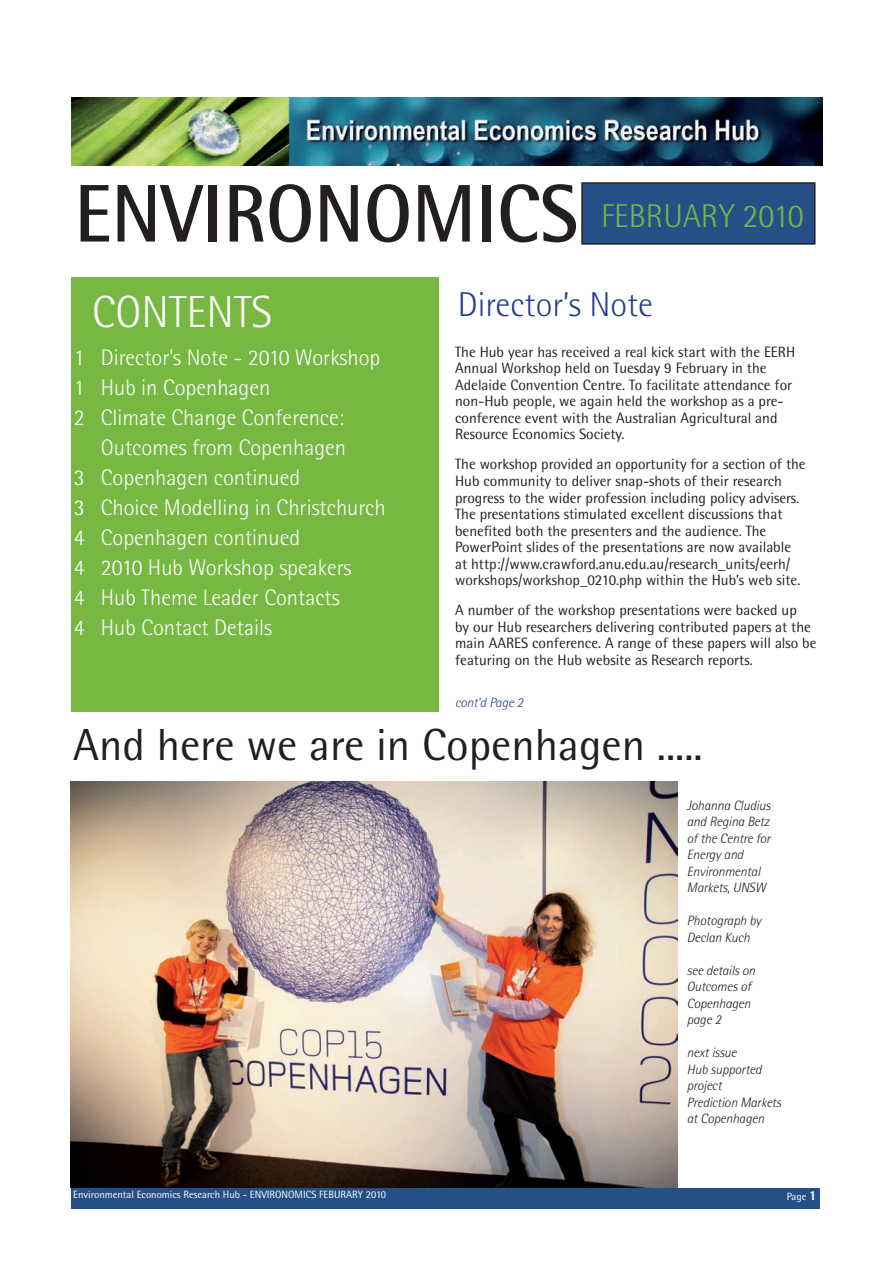
<style>
.page{position:relative;width:893px;height:1263px;background:#fff}
.page>*{position:absolute;margin:0;border:0;box-sizing:border-box;transform-origin:0 0}
.t1{font:700 81.9px "Rotis Semi Sans";color:#231f20;scale:.93 1}
.t2{font:45px "Rotis Semi Sans";color:#231f20}
.t3{font:300 45px "Rotis Semi Sans";color:#fff}
.t4{font:300 34.5px "Rotis Semi Sans";color:#253f8e}
.t5{font:300 33px "Rotis Semi Sans";color:#76b842}
.t6{font:300 22.5px "Rotis Semi Sans";color:#fff}
.t7{font:15px/16.5px "Rotis Semi Sans";color:#231f20}
.t8{font:italic 300 13.5px/16.5px "Rotis Semi Sans";letter-spacing:-.01em;color:#231f20}
.t9{font:italic 300 13.5px "Rotis Semi Sans";letter-spacing:-.01em;color:#253f8e}
.t10{font:10.5px "Rotis Semi Sans";color:#fff}
.s1{font-weight:800;font-size:13.5px}
</style>
<div class="page">
<div style="left:71px;top:1188px;width:748px;height:20px;background:#254f86"></div>
<div style="left:71px;top:277px;width:368px;height:435px;background:#76b842"></div>
<div style="left:582px;top:183px;width:233px;height:61px;background:#254f86"></div>
<div style="left:581px;top:182px;width:234px;height:63px;border:2px solid #231f20"></div>
<img style="left:70px;top:782px;width:607px;height:405px">
<img style="left:71px;top:97px;width:751px;height:69px">
<h1 class="t1" style="left:75px;top:163px;width:543px">ENVIRONOMICS</h1>
<h3 class="t5" style="left:601px;top:197px;width:204px">FEBRUARY 2010</h3>
<h2 class="t3" style="left:92px;top:286px;width:182px">CONTENTS</h2>
<h3 class="t6" style="left:74px;top:344px;width:308px">1 Director’s Note - 2010 Workshop</h3>
<h3 class="t6" style="left:74px;top:374px;width:198px">1 Hub in Copenhagen</h3>
<h3 class="t6" style="left:74px;top:404px;width:272px">2 Climate Change Conference:</h3>
<h3 class="t6" style="left:101px;top:434px;width:247px">Outcomes from Copenhagen</h3>
<h3 class="t6" style="left:74px;top:464px;width:228px">3 Copenhagen continued</h3>
<h3 class="t6" style="left:74px;top:494px;width:313px">3 Choice Modelling in Christchurch</h3>
<h3 class="t6" style="left:74px;top:524px;width:228px">4 Copenhagen continued</h3>
<h3 class="t6" style="left:74px;top:554px;width:279px">4 2010 Hub Workshop speakers</h3>
<h3 class="t6" style="left:74px;top:584px;width:267px">4 Hub Theme Leader Contacts</h3>
<h3 class="t6" style="left:74px;top:614px;width:200px">4 Hub Contact Details</h3>
<h3 class="t4" style="left:458px;top:285px;width:197px">Director’s Note</h3>
<p class="t7" style="left:455px;top:343px;width:342px">The Hub year has received a real kick start with the EERH Annual Workshop held on Tuesday 9 February in the Adelaide Convention Centre. To facilitate attendance for non-Hub people, we again held the workshop as a pre&shy;conference event with the Australian Agricultural and Resource Economics Society.</p>
<p class="t7" style="left:455px;top:456px;width:352px">The workshop provided an opportunity for a section of the Hub community to deliver snap-shots of their research progress to the wider profession including policy advisers.<br>The presentations stimulated excellent discussions that benefited both the presenters and the audience. The PowerPoint slides of the presentations are now available at http://www.crawford.anu.edu.au/research_units/eerh/ workshops/workshop_0210.php within the Hub’s web site.</p>
<p class="t7" style="left:455px;top:601px;width:363px">A number of the workshop presentations were backed up<br>by our Hub researchers delivering contributed papers at the main AARES conference. A range of these papers will also be featuring on the Hub website as Research reports.</p>
<p class="t9" style="left:455px;top:694px;width:70px">cont’d Page 2</p>
<h2 class="t2" style="left:73px;top:718px;width:631px">And here we are in Copenhagen .....</h2>
<p class="t8" style="left:687px;top:797px;width:85px">Johanna Cludius and Regina Betz of the Centre for<br>Energy and<br>Environmental<br>Markets, UNSW</p>
<p class="t8" style="left:687px;top:912px;width:76px">Photograph by<br>Declan Kuch</p>
<p class="t8" style="left:687px;top:962px;width:70px">see details on<br>Outcomes of<br>Copenhagen page 2</p>
<p class="t8" style="left:687px;top:1044px;width:96px">next issue<br>Hub supported project<br>Prediction Markets at Copenhagen</p>
<p class="t10" style="left:73px;top:1188px;width:314px">Environmental Economics Research Hub - ENVIRONOMICS FEBURARY 2010</p>
<p class="t10" style="left:787px;top:1190px;width:31px">Page <span class="s1">1</span></p>
</div>
